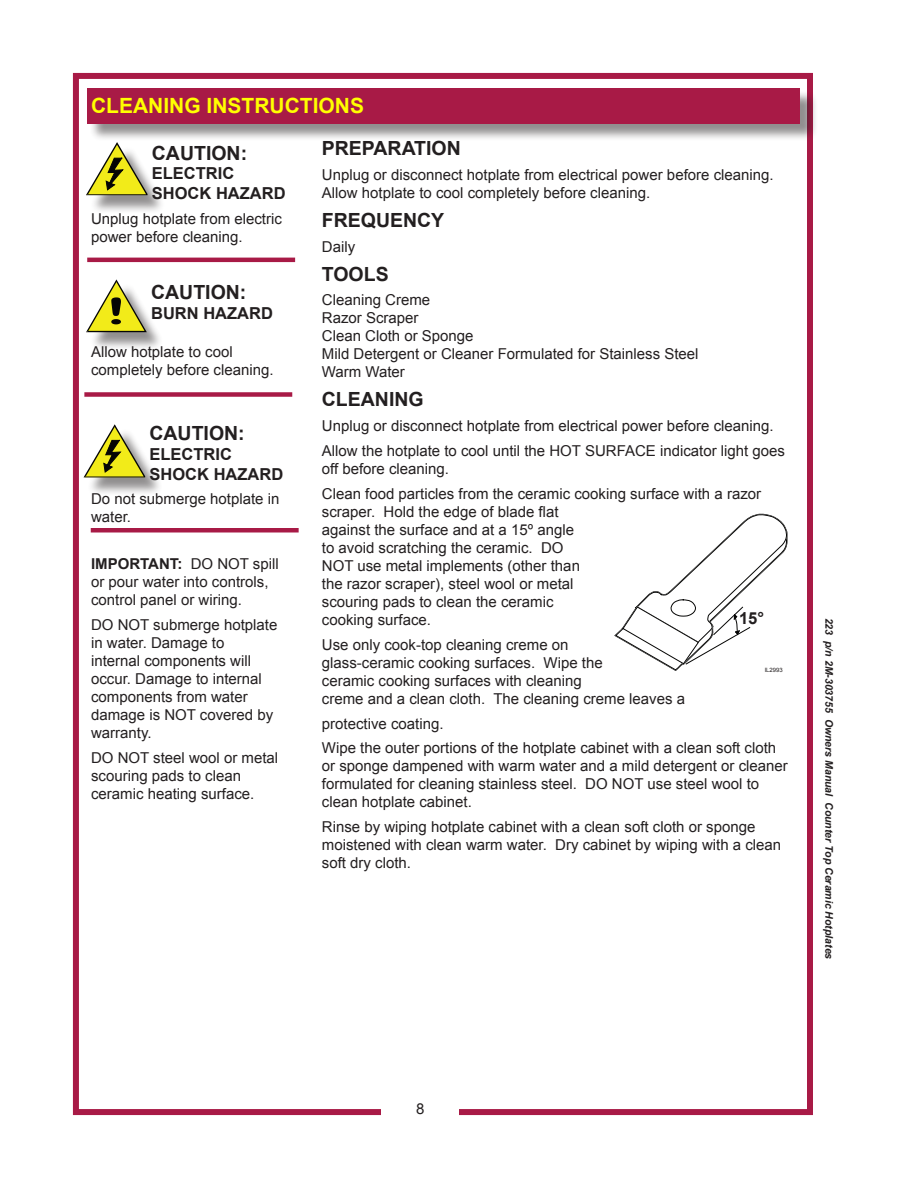
<style>
.page{position:relative;width:918px;height:1188px;background:#fff}
.page>*{position:absolute;margin:0;border:0;box-sizing:border-box;transform-origin:0 0}
.t1{font:700 21px "Arial";color:#ff0}
.Sub_Header{font:700 19.5px "Arial";color:#231f20}
.t2{font:700 16.65px "Arial";color:#231f20}
.sub-sub_header{font:700 16.5px/19.8px "Arial";color:#231f20}
.Body_Text{font:15px/18px "Arial";color:#231f20}
.t3{font:italic 700 10.5px "Arial";color:#231f20}
.t4{font:6px "Arial";color:#231f20}
.s1{font-weight:700}
</style>
<div class="page">
<div style="left:73px;top:73px;width:740px;height:1042px;border:6px solid #a81a46"></div>
<div style="left:382px;top:1099px;width:77px;height:25px;background:#fff"></div>
<div style="left:89px;top:90px;width:729px;height:52px;background:#231f20;opacity:.5"></div>
<div style="left:87px;top:88px;width:713px;height:35px;background:#a81a46"></div>
<div style="left:89px;top:283px;width:75px;height:68px;background:#231f20;opacity:.5"></div>
<svg style="left:86px;top:279px;width:61px;height:53px"></svg>
<div style="left:90px;top:146px;width:76px;height:68px;background:#231f20;opacity:.5"></div>
<svg style="left:86px;top:142px;width:62px;height:53px"></svg>
<div style="left:87px;top:428px;width:76px;height:68px;background:#231f20;opacity:.5"></div>
<svg style="left:84px;top:424px;width:61px;height:53px"></svg>
<hr style="left:87px;top:258px;width:208px;height:4px;background:#a81a46">
<div style="left:84px;top:392px;width:208px;height:5px;background:#a81a46"></div>
<hr style="left:91px;top:528px;width:208px;height:4px;background:#a81a46">
<svg style="left:614px;top:513px;width:174px;height:158px"></svg>
<p class="t1" style="left:91px;top:92px;width:275px">CLEANING INSTRUCTIONS</p>
<p class="Sub_Header" style="left:322px;top:135px;width:141px">PREPARATION</p>
<p class="Body_Text" style="left:322px;top:166px;width:453px">Unplug or disconnect hotplate from electrical power before cleaning.<br>Allow hotplate to cool completely before cleaning.</p>
<p class="Sub_Header" style="left:322px;top:207px;width:124px">FREQUENCY</p>
<p class="Body_Text" style="left:322px;top:238px;width:35px">Daily</p>
<p class="Sub_Header" style="left:322px;top:261px;width:68px">TOOLS</p>
<p class="Body_Text" style="left:322px;top:291px;width:378px">Cleaning Creme<br>Razor Scraper<br>Clean Cloth or Sponge<br>Mild Detergent or Cleaner Formulated for Stainless Steel<br>Warm Water</p>
<p class="Sub_Header" style="left:322px;top:386px;width:103px">CLEANING</p>
<p class="Body_Text" style="left:322px;top:417px;width:453px">Unplug or disconnect hotplate from electrical power before cleaning.</p>
<p class="Body_Text" style="left:322px;top:442px;width:465px">Allow the hotplate to cool until the HOT SURFACE indicator light goes off before cleaning.</p>
<p class="Body_Text" style="left:322px;top:485px;width:441px">Clean food particles from the ceramic cooking surface with a razor scraper. Hold the edge of blade flat<br>against the surface and at a 15º angle<br>to avoid scratching the ceramic. DO<br>NOT use metal implements (other than<br>the razor scraper), steel wool or metal<br>scouring pads to clean the ceramic<br>cooking surface.</p>
<p class="Body_Text" style="left:322px;top:636px;width:365px">Use only cook-top cleaning creme on<br>glass-ceramic cooking surfaces. Wipe the<br>ceramic cooking surfaces with cleaning<br>creme and a clean cloth. The cleaning creme leaves a</p>
<p class="Body_Text" style="left:322px;top:714px;width:123px">protective coating.</p>
<p class="Body_Text" style="left:322px;top:739px;width:468px">Wipe the outer portions of the hotplate cabinet with a clean soft cloth or sponge dampened with warm water and a mild detergent or cleaner formulated for cleaning stainless steel. DO NOT use steel wool to clean hotplate cabinet.</p>
<p class="Body_Text" style="left:322px;top:818px;width:461px">Rinse by wiping hotplate cabinet with a clean soft cloth or sponge moistened with clean warm water. Dry cabinet by wiping with a clean soft dry cloth.</p>
<p class="Sub_Header" style="left:152px;top:140px;width:97px">CAUTION:</p>
<p class="sub-sub_header" style="left:152px;top:164px;width:135px">ELECTRIC<br>SHOCK HAZARD</p>
<p class="Body_Text" style="left:91px;top:210px;width:192px">Unplug hotplate from electric power before cleaning.</p>
<p class="Sub_Header" style="left:151px;top:279px;width:97px">CAUTION:</p>
<p class="sub-sub_header" style="left:151px;top:304px;width:123px">BURN HAZARD</p>
<p class="Body_Text" style="left:91px;top:343px;width:184px">Allow hotplate to cool completely before cleaning.</p>
<p class="Sub_Header" style="left:149px;top:420px;width:97px">CAUTION:</p>
<p class="sub-sub_header" style="left:149px;top:445px;width:135px">ELECTRIC<br>SHOCK HAZARD</p>
<p class="Body_Text" style="left:91px;top:490px;width:190px">Do not submerge hotplate in water.</p>
<p class="Body_Text" style="left:91px;top:555px;width:189px"><span class="s1">IMPORTANT:</span> DO NOT spill or pour water into controls, control panel or wiring.</p>
<p class="Body_Text" style="left:91px;top:616px;width:188px">DO NOT submerge hotplate in water. Damage to<br>internal components will occur. Damage to internal components from water damage is NOT covered by warranty.</p>
<p class="Body_Text" style="left:91px;top:748px;width:189px">DO NOT steel wool or metal scouring pads to clean ceramic heating surface.</p>
<p class="t2" style="left:739px;top:608px;width:27px">15°</p>
<p class="t4" style="left:765px;top:666px;width:20px">IL2993</p>
<p class="t3" style="left:836px;top:618px;width:343px;rotate:90deg">223 p/n 2M-303755 Owners Manual Counter Top Ceramic Hotplates</p>
<p class="Body_Text" style="left:416px;top:1100px;width:10px">8</p>
</div>
